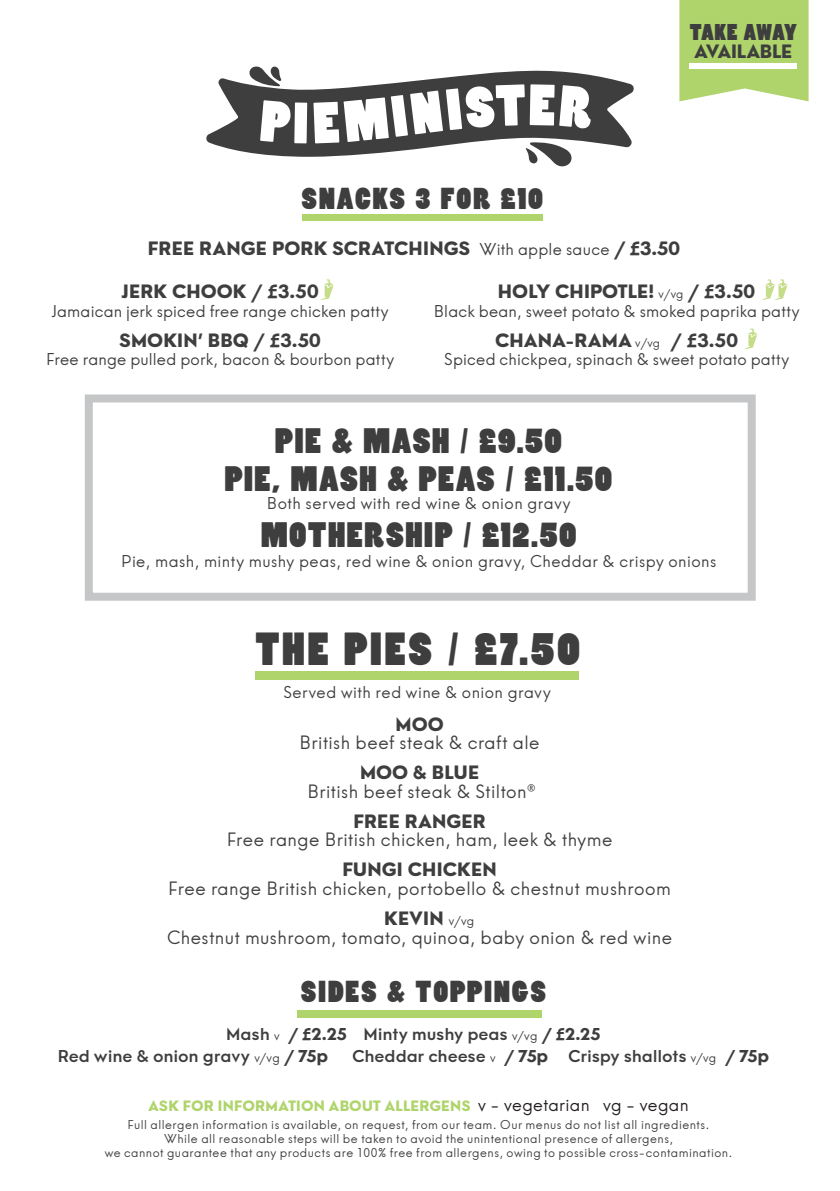
<style>
.page{position:relative;width:840px;height:1191px;background:#fff}
.page>*{position:absolute;margin:0;border:0;box-sizing:border-box;transform-origin:0 0}
.t1{font:44.6px "Pieplar";letter-spacing:.04em;color:#3e3e3f}
.t2{font:34px/38px "Pieplar";letter-spacing:.02em;color:#3e3e3f;text-align:center}
.t3{font:29.2px "Pieplar";letter-spacing:.04em;color:#3e3e3f}
.t4{font:22px "Pieplar";letter-spacing:-.045em;color:#3e3e3f}
.t5{font:18px/30.4px "Neo Hans";letter-spacing:.025em;color:#3e3e3f}
.t6{font:700 18px "Neo Hans";letter-spacing:.02em;color:#3e3e3f}
.t7{font:700 18px "Neo Hans";color:#3e3e3f}
.t8{font:16px "Neo Hans";letter-spacing:.02em;color:#3e3e3f}
.t9{font:500 16px/22px "Neo Hans";letter-spacing:.03em;color:#3e3e3f}
.t10{font:700 14px "Neo Hans";letter-spacing:.03em;color:#afd46b}
.t11{font:12px/14px "Neo Hans";letter-spacing:.04em;color:#3e3e3f;text-align:center}
.s1{font-weight:400;font-size:16px}
.s2{font-weight:400;font-size:11.6px}
.s3{font-weight:700}
.s4{font-size:12px}
.s5{font-weight:400;font-size:12px}
.s6{font-weight:400;font-size:17px;color:#231f20}
</style>
<div class="page">
<svg style="left:679px;top:0;width:129px;height:101px;background:#b5d776"></svg>
<svg style="left:206px;top:66px;width:428px;height:101px"></svg>
<div style="left:302px;top:214px;width:240px;height:7px;background:#afd46b"></div>
<div style="left:297px;top:1009px;width:244px;height:8px;background:#afd46b"></div>
<div style="left:85px;top:394px;width:670px;height:207px;border:8px solid #c5c6c8"></div>
<div style="left:255px;top:671px;width:324px;height:8px;background:#afd46b"></div>
<div style="left:689px;top:63px;width:107px;height:5px;background:#fff"></div>
<svg style="left:321px;top:279px;width:13px;height:21px"></svg>
<svg style="left:744px;top:328px;width:13px;height:21px"></svg>
<svg style="left:762px;top:279px;width:25px;height:21px"></svg>
<h3 class="t3" style="left:301px;top:186px;width:244px">SNACKS 3 FOR £10</h3>
<h3 class="t4" style="left:689px;top:23px;width:109px">TAKE AWAY</h3>
<p class="t7" style="left:694px;top:41px;width:99px">AVAILABLE</p>
<p class="t6" style="left:148px;top:238px;width:533px">FREE RANGE PORK SCRATCHINGS <span class="s1">With apple sauce</span> / £3.50</p>
<p class="t6" style="left:122px;top:281px;width:198px">JERK CHOOK / £3.50</p>
<p class="t8" style="left:52px;top:301px;width:338px">Jamaican jerk spiced free range chicken patty</p>
<p class="t6" style="left:119px;top:329px;width:203px">SMOKIN’ BBQ / £3.50</p>
<p class="t8" style="left:46px;top:350px;width:349px">Free range pulled pork, bacon &amp; bourbon patty</p>
<p class="t6" style="left:497px;top:281px;width:258px">HOLY CHIPOTLE! <span class="s2">v/vg</span> / £3.50</p>
<p class="t8" style="left:433px;top:301px;width:367px">Black bean, sweet potato &amp; smoked paprika patty</p>
<p class="t6" style="left:495px;top:329px;width:244px">CHANA-RAMA <span class="s2">v/vg</span> / £3.50</p>
<p class="t8" style="left:444px;top:350px;width:346px">Spiced chickpea, spinach &amp; sweet potato patty</p>
<h2 class="t2" style="left:225px;top:423px;width:389px">PIE &amp; MASH / £9.50<br>PIE, MASH &amp; PEAS / £11.50</h2>
<p class="t8" style="left:267px;top:494px;width:305px">Both served with red wine &amp; onion gravy</p>
<h2 class="t2" style="left:260px;top:518px;width:317px">MOTHERSHIP / £12.50</h2>
<p class="t8" style="left:121px;top:552px;width:596px">Pie, mash, minty mushy peas, red wine &amp; onion gravy, Cheddar &amp; crispy onions</p>
<h1 class="t1" style="left:254px;top:629px;width:327px">THE PIES / £7.50</h1>
<p class="t8" style="left:283px;top:683px;width:269px">Served with red wine &amp; onion gravy</p>
<p class="t6" style="left:395px;top:714px;width:49px">MOO</p>
<p class="t5" style="left:299px;top:728px;width:241px">British beef steak &amp; craft ale</p>
<p class="t6" style="left:360px;top:762px;width:120px">MOO &amp; BLUE</p>
<p class="t5" style="left:307px;top:776px;width:230px">British beef steak &amp; Stilton®</p>
<p class="t6" style="left:353px;top:810px;width:134px">FREE RANGER</p>
<p class="t5" style="left:226px;top:824px;width:387px">Free range British chicken, ham, leek &amp; thyme</p>
<p class="t6" style="left:342px;top:859px;width:156px">FUNGI CHICKEN</p>
<p class="t5" style="left:384px;top:873px;width:288px;text-indent:-216px">Free range British chicken, portobello &amp; chestnut mushroom<br><span class="s3">KEVIN</span> <span class="s4">v/vg</span></p>
<p class="t5" style="left:167px;top:922px;width:506px">Chestnut mushroom, tomato, quinoa, baby onion &amp; red wine</p>
<h3 class="t3" style="left:300px;top:979px;width:247px">SIDES &amp; TOPPINGS</h3>
<p class="t9" style="left:58px;top:1024px;width:544px;text-indent:168px">Mash <span class="s5">v</span> <span class="s3">/ £2.25</span> Minty mushy peas <span class="s5">v/vg</span> <span class="s3">/ £2.25<br></span>Red wine &amp; onion gravy <span class="s5">v/vg</span> <span class="s3">/ 75p</span></p>
<p class="t9" style="left:352px;top:1046px;width:197px">Cheddar cheese <span class="s5">v</span> <span class="s3">/ 75p</span></p>
<p class="t9" style="left:568px;top:1046px;width:202px">Crispy shallots <span class="s5">v/vg</span> <span class="s3">/ 75p</span></p>
<p class="t10" style="left:148px;top:1098px;width:541px">ASK FOR INFORMATION ABOUT ALLERGENS <span class="s6">v - vegetarian vg - vegan</span></p>
<p class="t11" style="left:105px;top:1118px;width:629px">Full allergen information is available, on request, from our team. Our menus do not list all ingredients.<br>While all reasonable steps will be taken to avoid the unintentional presence of allergens,<br>we cannot guarantee that any products are 100% free from allergens, owing to possible cross-contamination.</p>
</div>
